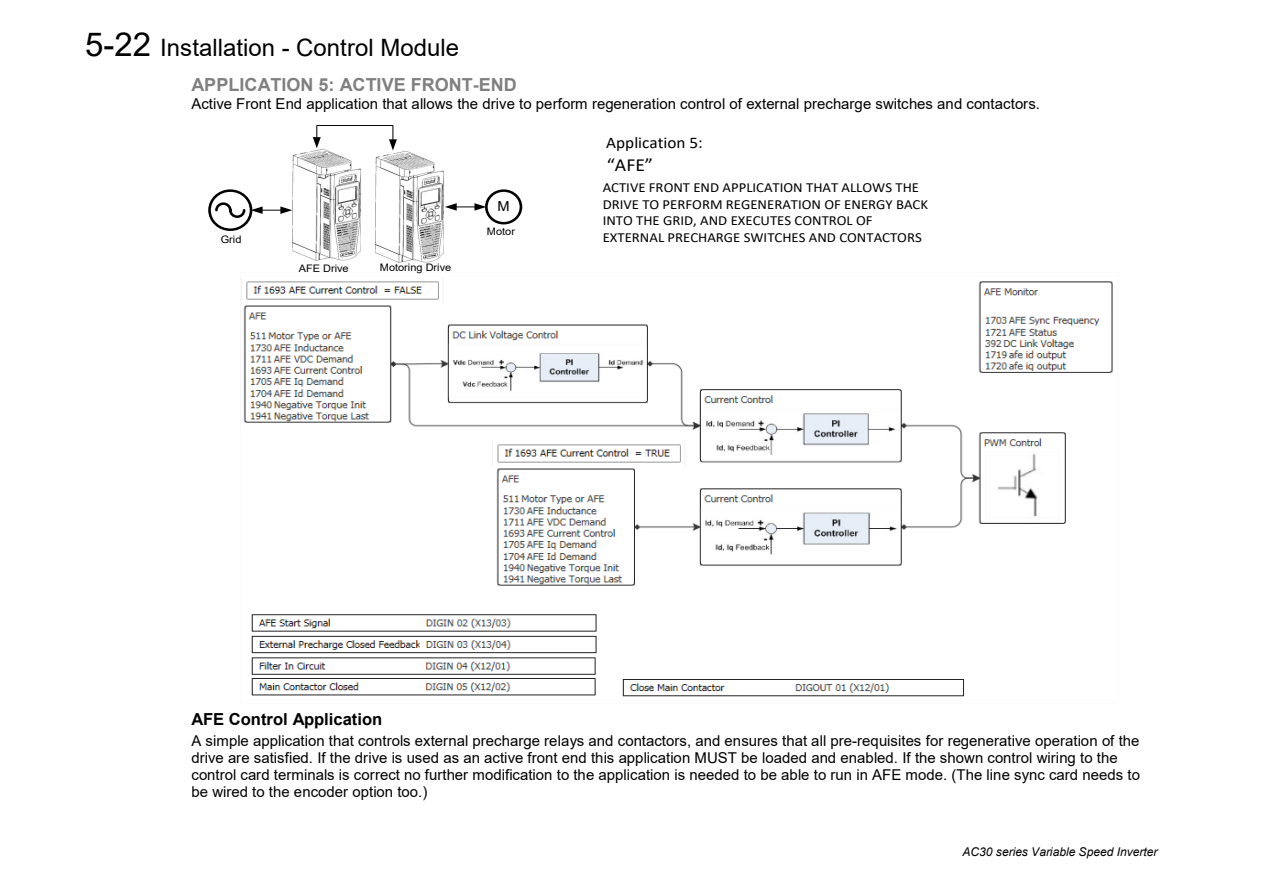
<style>
.page{position:relative;width:1264px;height:893px;background:#fff}
.page>*{position:absolute;margin:0;border:0;box-sizing:border-box;transform-origin:0 0}
.t1{font:24px "Arial";color:#000}
.InlineShape{font:18.45px "Calibri";color:#000;scale:1.06 1}
.t2{font:700 18px "Arial";color:#808080}
.t3{font:700 16.5px "Arial";color:#000}
.InlineShape-2{font:16.2px "Calibri";color:#000;scale:1.06 1}
.t4{font:15px/17.2px "Arial";color:#000}
.InlineShape-3{font:13.95px/16.6px "Calibri";color:#000;scale:1.06 1}
.InlineShape-4{font:13.8px "Arial";color:#000;scale:1.06 1}
.t5{font:italic 12px "Arial";letter-spacing:-.005em;color:#000}
.InlineShape-5{font:10.35px "Arial";color:#000;scale:1.06 1}
.s1{font-size:33px}
</style>
<div class="page">
<img style="left:292px;top:150px;width:69px;height:110px">
<img style="left:241px;top:278px;width:872px;height:419px">
<img style="left:375px;top:151px;width:69px;height:111px">
<svg style="left:313px;top:125px;width:84px;height:25px"></svg>
<div style="left:485px;top:189px;width:37px;height:35px;border:3px solid #000;border-radius:50%"></div>
<svg style="left:445px;top:203px;width:41px;height:8px"></svg>
<svg style="left:209px;top:191px;width:42px;height:39px"></svg>
<div style="left:208px;top:189px;width:44px;height:42px;border:3px solid #000;border-radius:50%"></div>
<svg style="left:214px;top:201px;width:78px;height:18px"></svg>
<h1 class="t1" style="left:85px;top:31px;width:375px"><span class="s1">5-22</span> Installation - Control Module</h1>
<h3 class="t2" style="left:192px;top:72px;width:326px">APPLICATION 5: ACTIVE FRONT-END</h3>
<p class="t4" style="left:191px;top:95px;width:849px">Active Front End application that allows the drive to perform regeneration control of external precharge switches and contactors.</p>
<p class="InlineShape-2" style="left:606px;top:132px;width:93px">Application 5:</p>
<p class="InlineShape" style="left:606px;top:152px;width:45px">“AFE”</p>
<p class="InlineShape-3" style="left:602px;top:179px;width:308px">ACTIVE FRONT END APPLICATION THAT ALLOWS THE DRIVE TO PERFORM REGENERATION OF ENERGY BACK INTO THE GRID, AND EXECUTES CONTROL OF EXTERNAL PRECHARGE SWITCHES AND CONTACTORS</p>
<p class="InlineShape-4" style="left:497px;top:197px;width:13px">M</p>
<p class="InlineShape-5" style="left:487px;top:224px;width:28px">Motor</p>
<p class="InlineShape-5" style="left:221px;top:232px;width:21px">Grid</p>
<p class="InlineShape-5" style="left:298px;top:261px;width:49px">AFE Drive</p>
<p class="InlineShape-5" style="left:380px;top:260px;width:69px">Motoring Drive</p>
<h6 class="t3" style="left:191px;top:708px;width:192px">AFE Control Application</h6>
<p class="t4" style="left:191px;top:732px;width:949px">A simple application that controls external precharge relays and contactors, and ensures that all pre-requisites for regenerative operation of the drive are satisfied. If the drive is used as an active front end this application MUST be loaded and enabled. If the shown control wiring to the control card terminals is correct no further modification to the application is needed to be able to run in AFE mode. (The line sync card needs to be wired to the encoder option too.)</p>
<p class="t5" style="left:962px;top:844px;width:196px">AC30 series Variable Speed Inverter</p>
</div>
